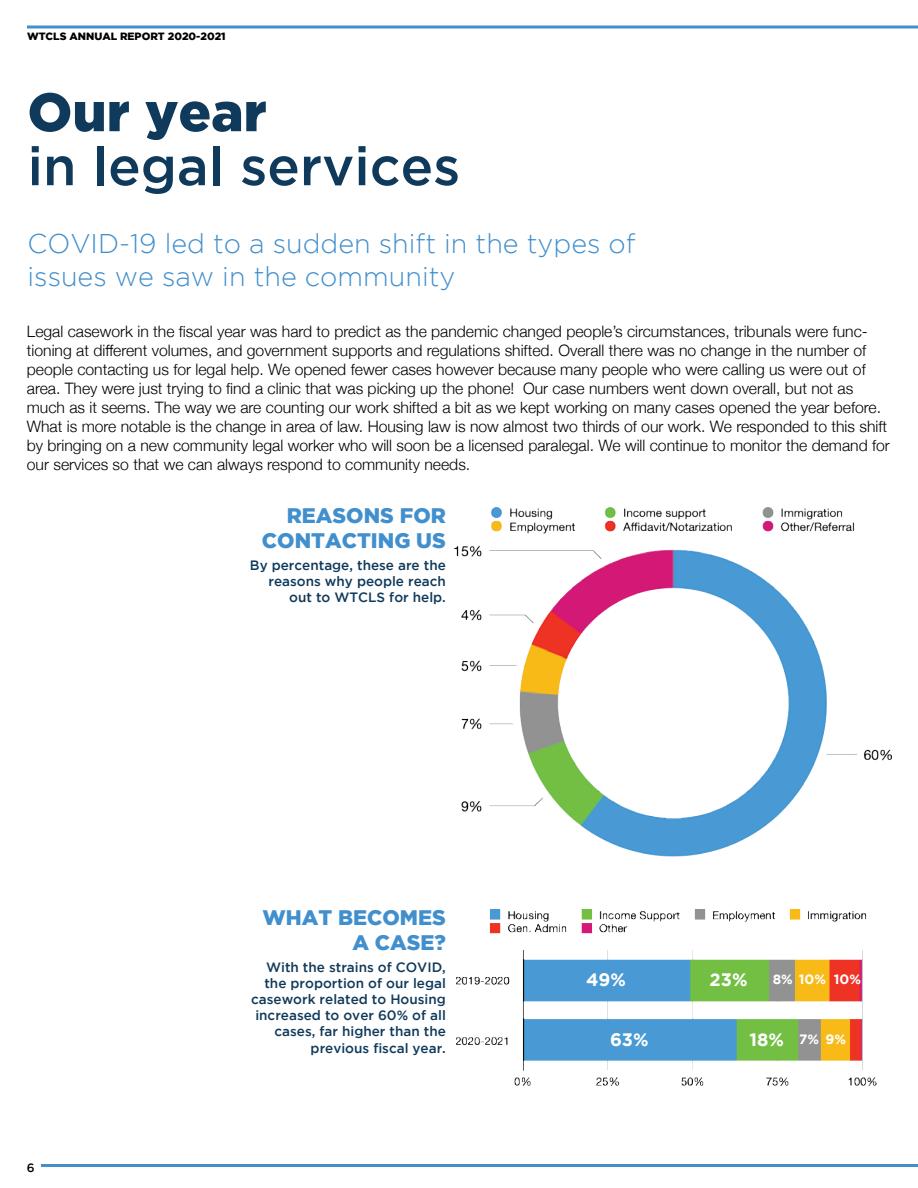
<style>
.page{position:relative;width:918px;height:1188px;background:#fff}
.page>*{position:absolute;margin:0;border:0;box-sizing:border-box;transform-origin:0 0}
.t1{font:500 54px "Gotham";color:#103a5b}
.t2{font:900 54px "Gotham";color:#103a5b}
.t3{font:300 27px/32.4px "Gotham";color:#418fcd}
.t4{font:900 21px/25.2px "Gotham";color:#418fcd;text-align:right}
.t5{font:700 18px "Gotham";color:#fff}
.t6{font:300 15.75px/18.9px "Helvetica Neue";color:#000}
.t7{font:500 13.5px/16.2px "Gotham";color:#103a5b;text-align:right}
.t8{font:700 13.5px "Gotham";color:#fff}
.t9{font:500 12px "Gotham";color:#000}
.t10{font:900 10.5px "Gotham";color:#000}
</style>
<div class="page">
<hr style="left:27px;top:26px;width:891px;height:2px;background:#418fcd">
<hr style="left:41px;top:1164px;width:877px;height:3px;background:#418fcd">
<img style="left:455px;top:508px;width:436px;height:349px">
<img style="left:456px;top:909px;width:421px;height:177px">
<p class="t10" style="left:27px;top:30px;width:200px">WTCLS ANNUAL REPORT 2020-2021</p>
<h1 class="t2" style="left:28px;top:81px;width:241px">Our year</h1>
<h1 class="t1" style="left:28px;top:135px;width:434px">in legal services</h1>
<h2 class="t3" style="left:28px;top:227px;width:610px">COVID-19 led to a sudden shift in the types of issues we saw in the community</h2>
<p class="t6" style="left:27px;top:321px;width:865px">Legal casework in the fiscal year was hard to predict as the pandemic changed people’s circumstances, tribunals were func&shy;tioning at different volumes, and government supports and regulations shifted. Overall there was no change in the number of people contacting us for legal help. We opened fewer cases however because many people who were calling us were out of area. They were just trying to find a clinic that was picking up the phone! Our case numbers went down overall, but not as much as it seems. The way we are counting our work shifted a bit as we kept working on many cases opened the year before.<br>What is more notable is the change in area of law. Housing law is now almost two thirds of our work. We responded to this shift by bringing on a new community legal worker who will soon be a licensed paralegal. We will continue to monitor the demand for our services so that we can always respond to community needs.</p>
<p class="t9" style="left:27px;top:1161px;width:9px">6</p>
<h3 class="t4" style="left:262px;top:502px;width:185px">REASONS FOR<br>CONTACTING US</h3>
<p class="t7" style="left:250px;top:557px;width:197px">By percentage, these are the reasons why people reach out to WTCLS for help.</p>
<h3 class="t4" style="left:262px;top:904px;width:185px">WHAT BECOMES<br>A CASE?</h3>
<p class="t7" style="left:251px;top:958px;width:196px">With the strains of COVID, the proportion of our legal casework related to Housing increased to over 60% of all cases, far higher than the previous fiscal year.</p>
<p class="t5" style="left:586px;top:969px;width:41px">49%</p>
<p class="t5" style="left:610px;top:1029px;width:40px">63%</p>
<p class="t5" style="left:710px;top:969px;width:39px">23%</p>
<p class="t8" style="left:773px;top:971px;width:55px">8% 10%</p>
<p class="t8" style="left:834px;top:971px;width:29px">10%</p>
<p class="t5" style="left:749px;top:1029px;width:36px">18%</p>
<p class="t8" style="left:799px;top:1031px;width:48px">7% 9%</p>
</div>
